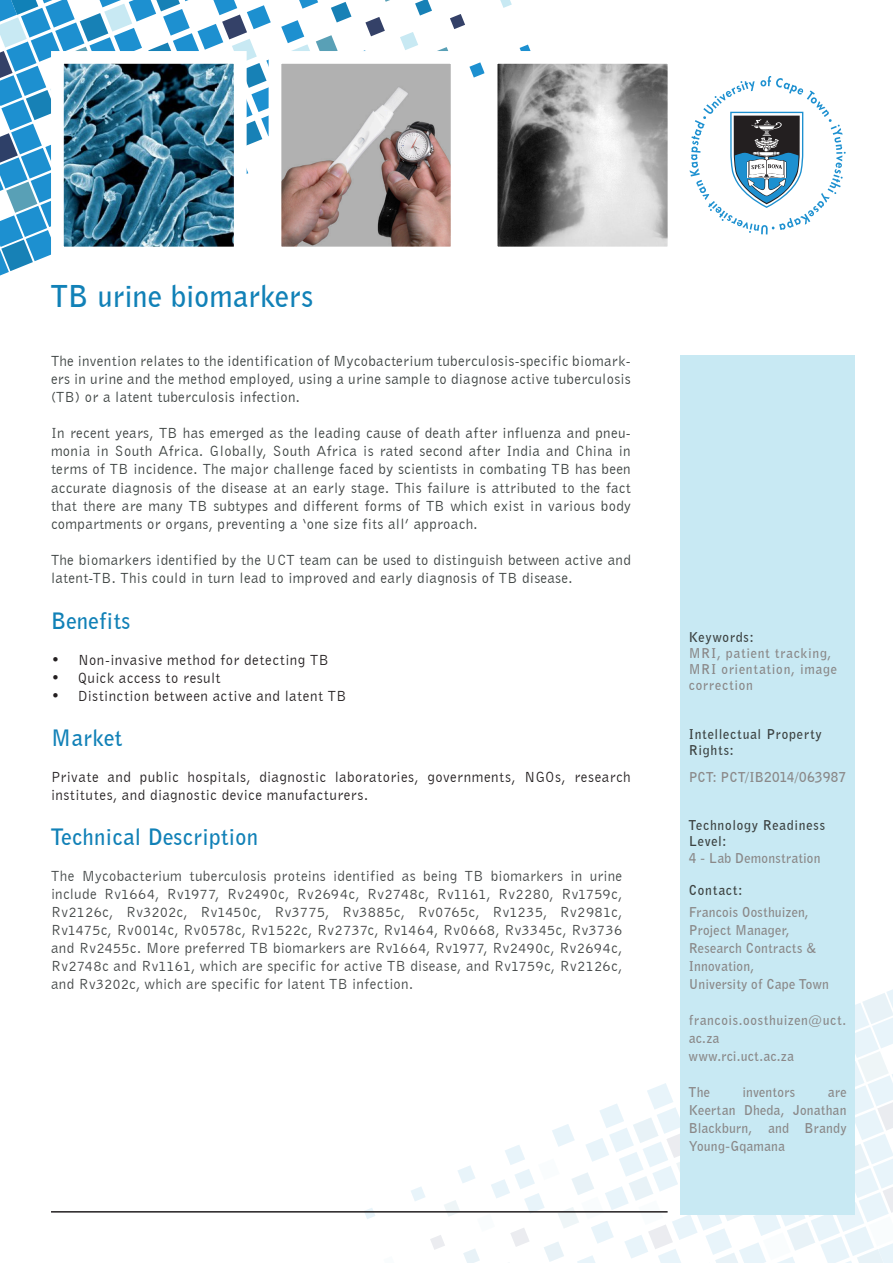
<style>
.page{position:relative;width:893px;height:1263px;background:#fff}
.page>*{position:absolute;margin:0;border:0;box-sizing:border-box;transform-origin:0 0}
._1st_Heading{font:700 30px "Bell Gothic BT";letter-spacing:.005em;color:#1181b7}
._2nd_Heading{font:700 22.5px "Bell Gothic BT";letter-spacing:.02em;color:#1181b7}
.t1{font:15px/18px "Bell Gothic BT";letter-spacing:.02em;color:#3c4241;text-align:justify}
.Body_copy{font:15px/18px "Bell Gothic BT";letter-spacing:.02em;color:#434747;text-align:justify}
.Body_copy-2{font:15px/18px "Bell Gothic BT";letter-spacing:.035em;color:#231f20}
.t2{font:700 13.5px/18px "Bell Gothic BT";letter-spacing:.025em;color:#8a8888;text-align:justify}
.t3{font:700 13.5px/16.2px "Bell Gothic BT";letter-spacing:.06em;color:#3c4241}
.t4{font:700 13.5px/16.2px "Bell Gothic BT";letter-spacing:.06em;color:#8a8888}
.t5{font:700 13.5px/18px "Bell Gothic BT";letter-spacing:.05em;color:#8a8888}
</style>
<div class="page">
<svg style="left:364px;top:1208px;width:11px;height:11px"></svg>
<svg style="left:410px;top:989px;width:483px;height:274px"></svg>
<svg style="left:520px;top:45px;width:11px;height:6px"></svg>
<svg style="left:500px;top:0;width:12px;height:8px"></svg>
<svg style="left:0;top:0;width:485px;height:275px"></svg>
<div style="left:680px;top:355px;width:175px;height:859px;background:#c8e9f3"></div>
<img style="left:65px;top:65px;width:168px;height:180px">
<div style="left:51px;top:51px;width:196px;height:208px;border:13px solid #fff"></div>
<img style="left:283px;top:65px;width:166px;height:180px">
<div style="left:269px;top:51px;width:194px;height:208px;border:13px solid #fff"></div>
<img style="left:499px;top:65px;width:167px;height:180px">
<div style="left:485px;top:51px;width:195px;height:208px;border:13px solid #fff"></div>
<hr style="left:51px;top:1211px;width:617px;height:1px;background:#231f20">
<svg style="left:690px;top:76px;width:156px;height:158px"></svg>
<p class="_1st_Heading" style="left:51px;top:276px;width:264px">TB urine biomarkers</p>
<p class="t1" style="left:51px;top:352px;width:581px">The invention relates to the identification of Mycobacterium tuberculosis-specific biomark&shy;ers in urine and the method employed, using a urine sample to diagnose active tuberculosis (TB) or a latent tuberculosis infection.</p>
<p class="t1" style="left:51px;top:424px;width:581px">In recent years, TB has emerged as the leading cause of death after influenza and pneu&shy;monia in South Africa. Globally, South Africa is rated second after India and China in terms of TB incidence. The major challenge faced by scientists in combating TB has been accurate diagnosis of the disease at an early stage. This failure is attributed to the fact that there are many TB subtypes and different forms of TB which exist in various body compartments or organs, preventing a ‘one size fits all’ approach.</p>
<p class="t1" style="left:51px;top:550px;width:581px">The biomarkers identified by the UCT team can be used to distinguish between active and latent-TB. This could in turn lead to improved and early diagnosis of TB disease.</p>
<p class="_2nd_Heading" style="left:51px;top:605px;width:81px">Benefits</p>
<p class="Body_copy-2" style="left:51px;top:650px;width:279px">• Non-invasive method for detecting TB</p>
<p class="Body_copy-2" style="left:51px;top:668px;width:171px">• Quick access to result</p>
<p class="Body_copy-2" style="left:51px;top:686px;width:297px">• Distinction between active and latent TB</p>
<p class="_2nd_Heading" style="left:51px;top:722px;width:72px">Market</p>
<p class="Body_copy-2" style="left:51px;top:767px;width:581px">Private and public hospitals, diagnostic laboratories, governments, NGOs, research institutes, and diagnostic device manufacturers.</p>
<p class="_2nd_Heading" style="left:51px;top:821px;width:209px">Technical Description</p>
<p class="Body_copy" style="left:51px;top:866px;width:573px">The Mycobacterium tuberculosis proteins identified as being TB biomarkers in urine include Rv1664, Rv1977, Rv2490c, Rv2694c, Rv2748c, Rv1161, Rv2280, Rv1759c, Rv2126c, Rv3202c, Rv1450c, Rv3775, Rv3885c, Rv0765c, Rv1235, Rv2981c, Rv1475c, Rv0014c, Rv0578c, Rv1522c, Rv2737c, Rv1464, Rv0668, Rv3345c, Rv3736 and Rv2455c. More preferred TB biomarkers are Rv1664, Rv1977, Rv2490c, Rv2694c, Rv2748c and Rv1161, which are specific for active TB disease, and Rv1759c, Rv2126c, and Rv3202c, which are specific for latent TB infection.</p>
<p class="t3" style="left:689px;top:628px;width:66px">Keywords:</p>
<p class="t4" style="left:689px;top:644px;width:149px">MRI, patient tracking,<br>MRI orientation, image correction</p>
<p class="t3" style="left:689px;top:725px;width:134px">Intellectual Property</p>
<p class="t3" style="left:689px;top:742px;width:46px">Rights:</p>
<p class="t2" style="left:689px;top:767px;width:159px">PCT: PCT/IB2014/063987</p>
<p class="t3" style="left:689px;top:817px;width:138px">Technology Readiness<br>Level:</p>
<p class="t2" style="left:689px;top:848px;width:133px">4 - Lab Demonstration</p>
<p class="t3" style="left:689px;top:881px;width:55px">Contact:</p>
<p class="t2" style="left:689px;top:902px;width:121px">Francois Oosthuizen,</p>
<p class="t2" style="left:689px;top:920px;width:102px">Project Manager,</p>
<p class="t2" style="left:689px;top:938px;width:129px">Research Contracts &amp;</p>
<p class="t2" style="left:689px;top:956px;width:67px">Innovation,</p>
<p class="t2" style="left:689px;top:974px;width:141px">University of Cape Town</p>
<p class="t5" style="left:689px;top:1010px;width:159px">francois.oosthuizen@uct. ac.za</p>
<p class="t2" style="left:689px;top:1046px;width:107px">www.rci.uct.ac.za</p>
<p class="t2" style="left:689px;top:1082px;width:22px">The</p>
<p class="t2" style="left:742px;top:1082px;width:54px">inventors</p>
<p class="t2" style="left:689px;top:1082px;width:159px;text-indent:139px">are Keertan Dheda, Jonathan Blackburn, and Brandy Young-Gqamana</p>
</div>
